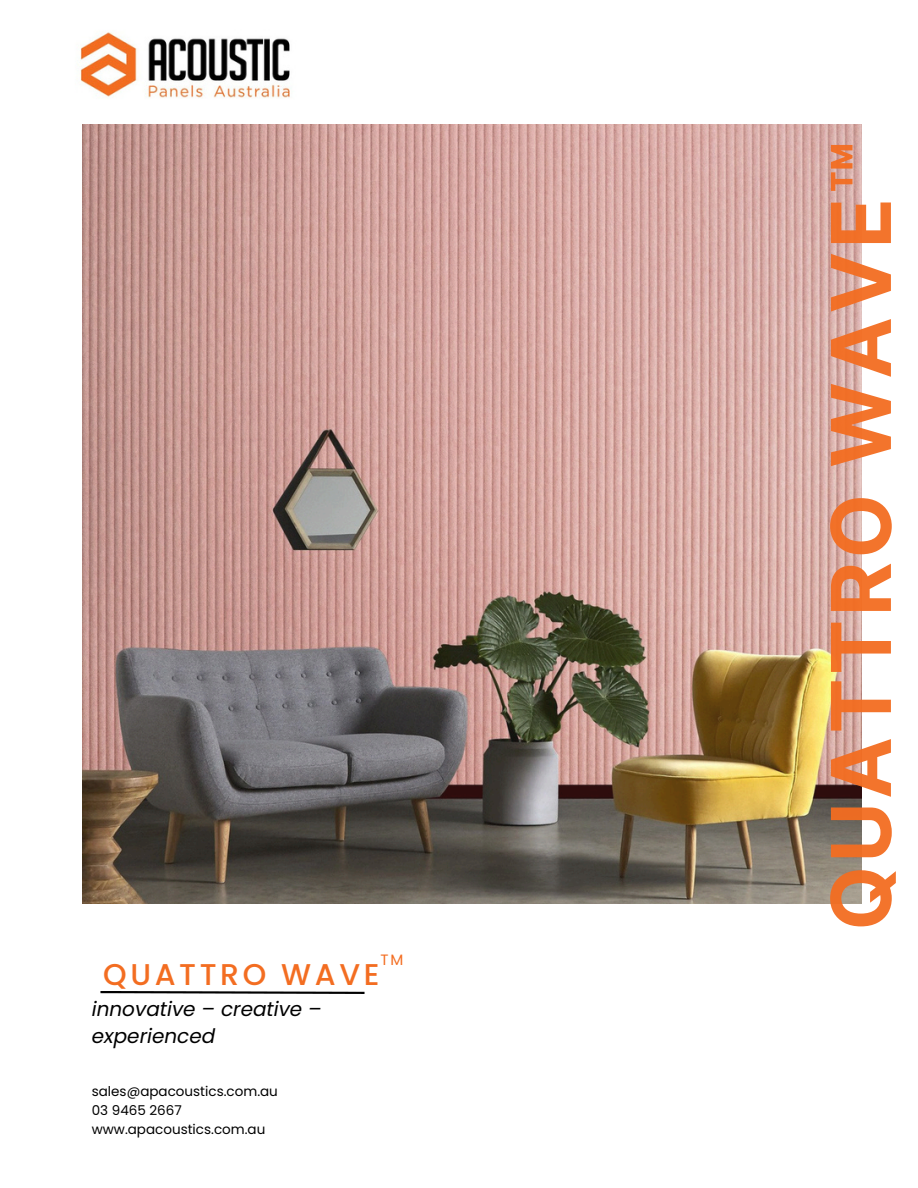
<style>
.page{position:relative;width:918px;height:1188px;background:#fff}
.page>*{position:absolute;margin:0;border:0;box-sizing:border-box;transform-origin:0 0}
.t1{font:700 82.5px "Inter";letter-spacing:.045em;color:#f36d21}
.t2{font:500 30px "Poppins";letter-spacing:.12em;color:#f36d21}
.t3{font:italic 19.95px/27px "Poppins";color:#000}
.t4{font:15px "Poppins";color:#f36d21}
.t5{font:13.5px/19.2px "Poppins";color:#000}
</style>
<div class="page">
<img style="left:100px;top:992px;width:265px;height:1px">
<img style="left:80px;top:32px;width:210px;height:66px">
<img style="left:82px;top:125px;width:780px;height:778px">
<h4 class="t4" style="left:381px;top:949px;width:24px">TM</h4>
<p class="t2" style="left:103px;top:954px;width:278px">QUATTRO WAVE</p>
<p class="t3" style="left:92px;top:996px;width:232px">innovative – creative – experienced</p>
<h1 class="t5" style="left:92px;top:1081px;width:188px">sales@apacoustics.com.au<br>03 9465 2667 www.apacoustics.com.au</h1>
<h1 class="t1" style="left:812px;top:931px;width:791px;rotate:-90deg">QUATTRO WAVE™</h1>
</div>
